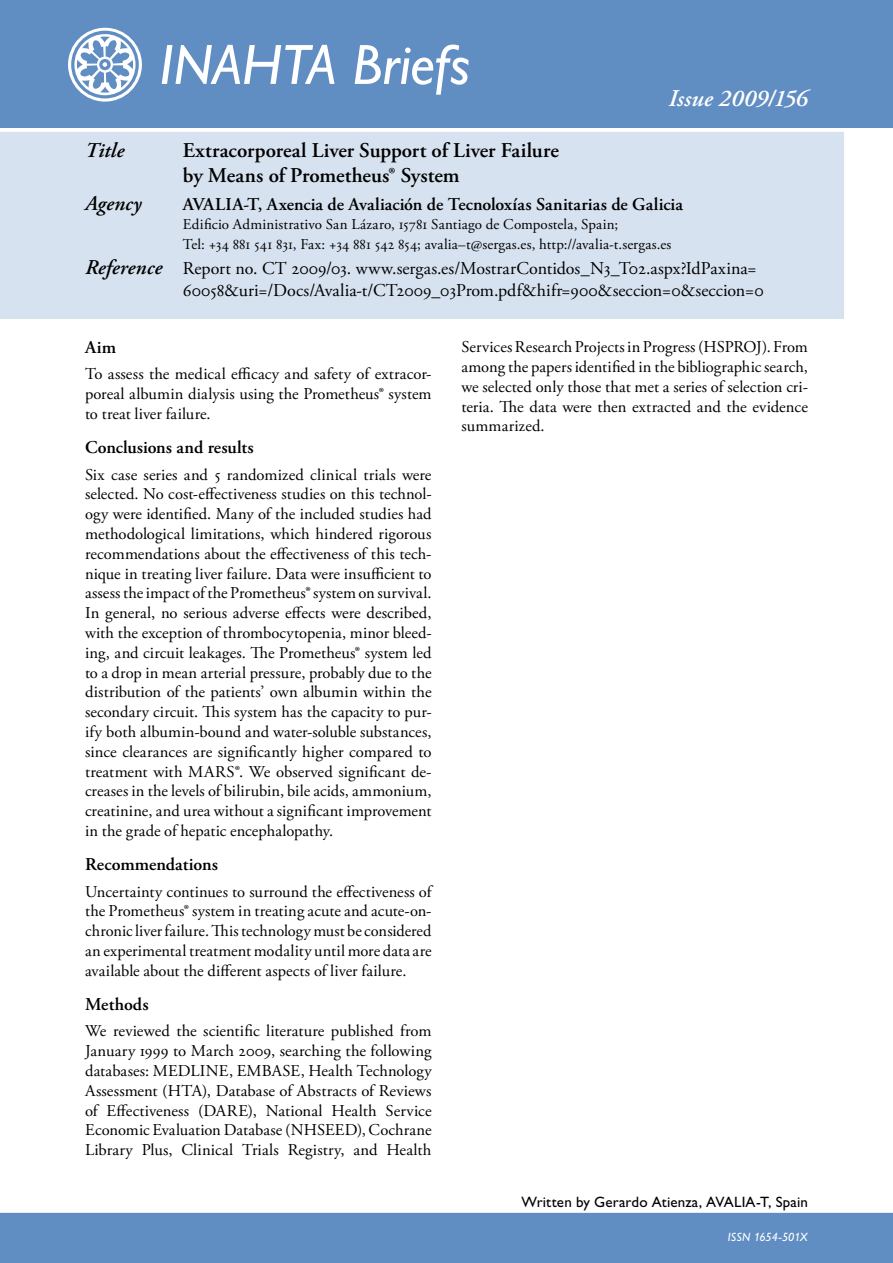
<style>
.page{position:relative;width:893px;height:1263px;background:#fff}
.page>*{position:absolute;margin:0;border:0;box-sizing:border-box;transform-origin:0 0}
.t1{font:italic 57px "Gill Alt One";color:#fff}
.Issue{font:italic 600 24px "Adobe Garamond Pro";letter-spacing:.005em;color:#fff}
.Title_ruta{font:600 21px/25.2px "Adobe Garamond Pro";color:#000}
.Agency_text{font:italic 600 21px "Adobe Garamond Pro";letter-spacing:.005em;color:#000}
.Title_ruta-2{font:italic 600 21px "Adobe Garamond Pro";letter-spacing:.005em;color:#000}
.Reference_text{font:18px/21.6px "Adobe Garamond Pro";color:#000}
.Agency_text-2{font:600 18px "Adobe Garamond Pro";color:#000}
.Heading{font:600 18px "Adobe Garamond Pro";color:#000}
.Brödtext{font:16.5px/19.8px "Adobe Garamond Pro";letter-spacing:.005em;color:#000;text-align:justify}
.Agency_address{font:15px "Adobe Garamond Pro";letter-spacing:.01em;color:#000}
.Written_by{font:15px "Gill Alt One";letter-spacing:.01em;color:#000}
.Ö-Grouping__left{font:italic 12px "Gill Alt One";letter-spacing:-.005em;color:#fff}
.s1{font-weight:600;font-style:italic;font-size:21px}
</style>
<div class="page">
<div style="left:0;top:1213px;width:893px;height:50px;background:#608dc2"></div>
<div style="left:0;top:132px;width:844px;height:187px;background:#d7e2f0"></div>
<div style="left:0;top:0;width:893px;height:128px;background:#608dc2"></div>
<p class="t1" style="left:159px;top:32px;width:312px">INAHTA Briefs</p>
<p class="Issue" style="left:668px;top:84px;width:141px">Issue 2009/156</p>
<p class="Title_ruta-2" style="left:85px;top:138px;width:41px">Title</p>
<p class="Title_ruta" style="left:183px;top:138px;width:378px">Extracorporeal Liver Support of Liver Failure by Means of Prometheus® System</p>
<p class="Agency_text" style="left:85px;top:191px;width:58px">Agency</p>
<p class="Agency_text-2" style="left:183px;top:194px;width:502px">AVALIA-T, Axencia de Avaliación de Tecnoloxías Sanitarias de Galicia</p>
<p class="Agency_address" style="left:183px;top:216px;width:437px">Edificio Administrativo San Lázaro, 15781 Santiago de Compostela, Spain;</p>
<p class="Agency_address" style="left:183px;top:235px;width:490px">Tel: +34 881 541 831, Fax: +34 881 542 854; avalia–t@sergas.es, http://avalia-t.sergas.es</p>
<p class="Reference_text" style="left:183px;top:258px;width:582px;text-indent:-98px"><span class="s1">Reference</span> Report no. CT 2009/03. www.sergas.es/MostrarContidos_N3_T02.aspx?IdPaxina=<br>60058&amp;uri=/Docs/Avalia-t/CT2009_03Prom.pdf&amp;hifr=900&amp;seccion=0&amp;seccion=0</p>
<p class="Heading" style="left:85px;top:337px;width:33px">Aim</p>
<p class="Brödtext" style="left:85px;top:365px;width:348px">To assess the medical efficacy and safety of extracor&shy;poreal albumin dialysis using the Prometheus® system to treat liver failure.</p>
<p class="Heading" style="left:85px;top:437px;width:170px">Conclusions and results</p>
<p class="Brödtext" style="left:85px;top:465px;width:348px">Six case series and 5 randomized clinical trials were selected. No cost-effectiveness studies on this technol&shy;ogy were identified. Many of the included studies had methodological limitations, which hindered rigorous recommendations about the effectiveness of this tech&shy;nique in treating liver failure. Data were insufficient to assess the impact of the Prometheus® system on survival.<br>In general, no serious adverse effects were described, with the exception of thrombocytopenia, minor bleed&shy;ing, and circuit leakages. The Prometheus® system led to a drop in mean arterial pressure, probably due to the distribution of the patients’ own albumin within the secondary circuit. This system has the capacity to pur&shy;ify both albumin-bound and water-soluble substances, since clearances are significantly higher compared to treatment with MARS®. We observed significant de&shy;creases in the levels of bilirubin, bile acids, ammonium, creatinine, and urea without a significant improvement in the grade of hepatic encephalopathy.</p>
<p class="Heading" style="left:85px;top:854px;width:134px">Recommendations</p>
<p class="Brödtext" style="left:85px;top:882px;width:348px">Uncertainty continues to surround the effectiveness of the Prometheus® system in treating acute and acute-on&shy;chronic liver failure. This technology must be considered an experimental treatment modality until more data are available about the different aspects of liver failure.</p>
<p class="Heading" style="left:85px;top:994px;width:65px">Methods</p>
<p class="Brödtext" style="left:85px;top:1022px;width:348px">We reviewed the scientific literature published from January 1999 to March 2009, searching the following databases: MEDLINE, EMBASE, Health Technology Assessment (HTA), Database of Abstracts of Reviews of Effectiveness (DARE), National Health Service Economic Evaluation Database (NHSEED), Cochrane Library Plus, Clinical Trials Registry, and Health</p>
<p class="Brödtext" style="left:461px;top:338px;width:348px">Services Research Projects in Progress (HSPROJ). From among the papers identified in the bibliographic search, we selected only those that met a series of selection cri&shy;teria. The data were then extracted and the evidence summarized.</p>
<p class="Written_by" style="left:521px;top:1193px;width:288px">Written by Gerardo Atienza, AVALIA-T, Spain</p>
<p class="Ö-Grouping__left" style="left:728px;top:1230px;width:82px">ISSN 1654-501X</p>
</div>
